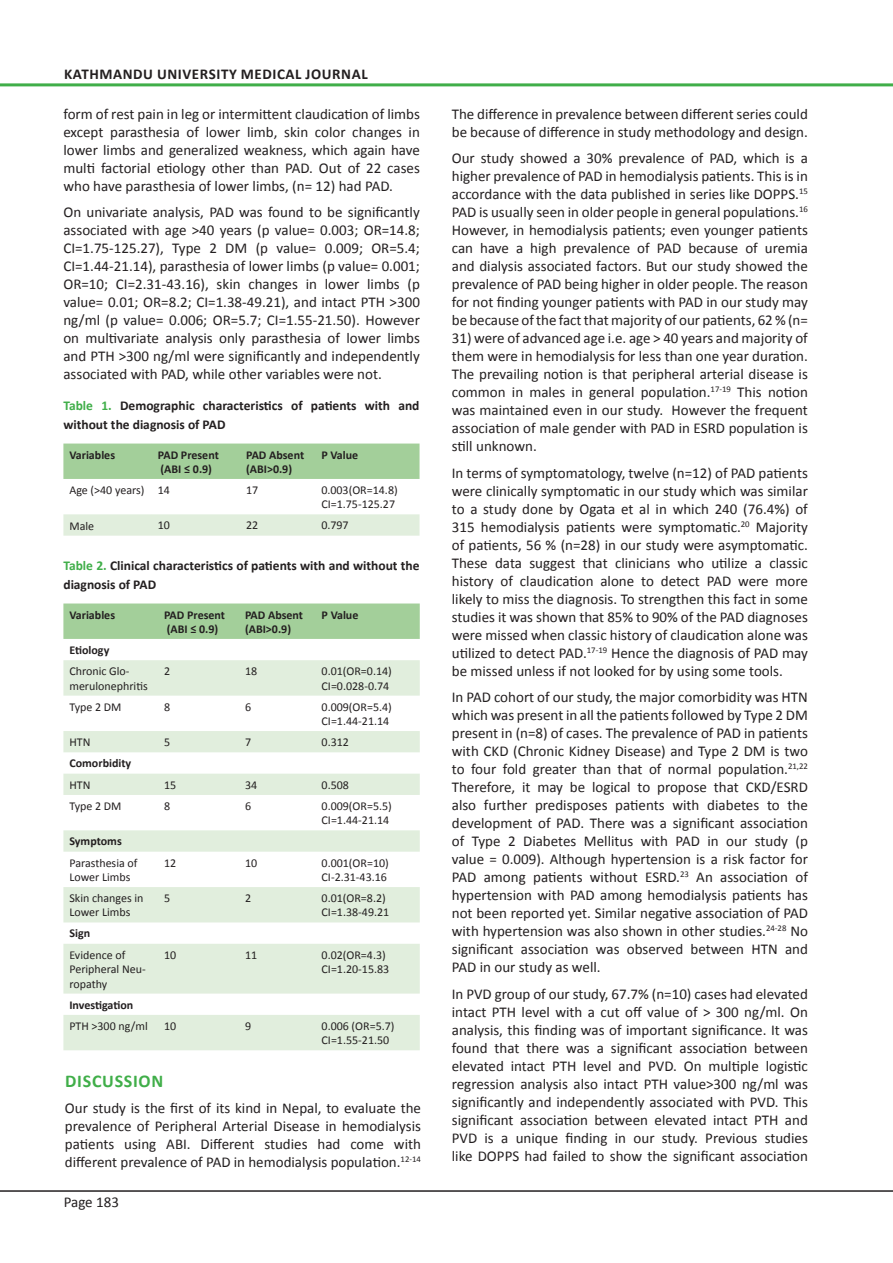
<style>
.page{position:relative;width:893px;height:1263px;background:#fff}
.page>*{position:absolute;margin:0;border:0;box-sizing:border-box;transform-origin:0 0}
.Normal_Text{font:700 18px "Calibri";letter-spacing:.04em;color:#40ae49}
.Normal_Text-2{font:15px/18px "Calibri";color:#231f20;text-align:justify}
.t1{font:700 15px "Calibri";letter-spacing:.04em;color:#231f20}
.Table_Figure_Legend{font:700 13.5px/18.8px "Calibri";color:#231f20}
.Table_Text{font:12px/14.4px "Calibri";color:#231f20}
.Table_Text-2{font:700 12px/14.4px "Calibri";color:#231f20}
.s1{color:#40ae49}
</style>
<div class="page">
<hr style="left:0;top:1190px;width:893px;height:2px;background:#231f20">
<hr style="left:0;top:83px;width:893px;height:3px;background:#40ae49">
<div style="left:63px;top:443px;width:357px;height:36px;background:#a3cf9a"></div>
<svg style="left:63px;top:514px;width:357px;height:22px;background:#e1eede"></svg>
<div style="left:63px;top:603px;width:357px;height:36px;background:#a3cf9a"></div>
<svg style="left:63px;top:660px;width:357px;height:390px;fill:#e1eedd"></svg>
<p class="t1" style="left:64px;top:64px;width:305px">KATHMANDU UNIVERSITY MEDICAL JOURNAL</p>
<p class="Normal_Text-2" style="left:63px;top:105px;width:358px">form of rest pain in leg or intermittent claudication of limbs except parasthesia of lower limb, skin color changes in lower limbs and generalized weakness, which again have multi factorial etiology other than PAD. Out of 22 cases who have parasthesia of lower limbs, (n= 12) had PAD.</p>
<p class="Normal_Text-2" style="left:63px;top:203px;width:358px">On univariate analysis, PAD was found to be significantly associated with age &gt;40 years (p value= 0.003; OR=14.8; CI=1.75-125.27), Type 2 DM (p value= 0.009; OR=5.4; CI=1.44-21.14), parasthesia of lower limbs (p value= 0.001; OR=10; CI=2.31-43.16), skin changes in lower limbs (p value= 0.01; OR=8.2; CI=1.38-49.21), and intact PTH &gt;300 ng/ml (p value= 0.006; OR=5.7; CI=1.55-21.50). However on multivariate analysis only parasthesia of lower limbs and PTH &gt;300 ng/ml were significantly and independently associated with PAD, while other variables were not.</p>
<p class="Table_Figure_Legend" style="left:63px;top:396px;width:358px"><span class="s1">Table 1.</span> Demographic characteristics of patients with and without the diagnosis of PAD</p>
<p class="Table_Text-2" style="left:69px;top:447px;width:47px">Variables</p>
<p class="Table_Text-2" style="left:158px;top:447px;width:62px">PAD Present</p>
<p class="Table_Text-2" style="left:161px;top:462px;width:53px">(ABI ≤ 0.9)</p>
<p class="Table_Text-2" style="left:246px;top:447px;width:60px">PAD Absent (ABI&gt;0.9)</p>
<p class="Table_Text-2" style="left:321px;top:447px;width:38px">P Value</p>
<p class="Table_Text" style="left:69px;top:483px;width:76px">Age (&gt;40 years)</p>
<p class="Table_Text" style="left:158px;top:483px;width:14px">14</p>
<p class="Table_Text" style="left:246px;top:483px;width:14px">17</p>
<p class="Table_Text" style="left:321px;top:483px;width:78px">0.003(OR=14.8)</p>
<p class="Table_Text" style="left:321px;top:497px;width:75px">CI=1.75-125.27</p>
<p class="Table_Text" style="left:69px;top:518px;width:26px">Male</p>
<p class="Table_Text" style="left:158px;top:518px;width:14px">10</p>
<p class="Table_Text" style="left:246px;top:518px;width:14px">22</p>
<p class="Table_Text" style="left:321px;top:518px;width:29px">0.797</p>
<p class="Table_Figure_Legend" style="left:63px;top:556px;width:358px"><span class="s1">Table 2.</span> Clinical characteristics of patients with and without the diagnosis of PAD</p>
<p class="Table_Text-2" style="left:69px;top:607px;width:47px">Variables</p>
<p class="Table_Text-2" style="left:164px;top:607px;width:62px">PAD Present</p>
<p class="Table_Text-2" style="left:167px;top:622px;width:53px">(ABI ≤ 0.9)</p>
<p class="Table_Text-2" style="left:245px;top:607px;width:60px">PAD Absent (ABI&gt;0.9)</p>
<p class="Table_Text-2" style="left:322px;top:607px;width:38px">P Value</p>
<p class="Table_Text-2" style="left:69px;top:643px;width:41px">Etiology</p>
<p class="Table_Text" style="left:69px;top:664px;width:80px">Chronic Glo&shy;merulonephritis</p>
<p class="Table_Text" style="left:164px;top:664px;width:8px">2</p>
<p class="Table_Text" style="left:245px;top:664px;width:14px">18</p>
<p class="Table_Text" style="left:322px;top:664px;width:72px">0.01(OR=0.14)</p>
<p class="Table_Text" style="left:322px;top:678px;width:69px">CI=0.028-0.74</p>
<p class="Table_Text" style="left:69px;top:699px;width:54px">Type 2 DM</p>
<p class="Table_Text" style="left:164px;top:699px;width:8px">8</p>
<p class="Table_Text" style="left:245px;top:699px;width:8px">6</p>
<p class="Table_Text" style="left:322px;top:699px;width:72px">0.009(OR=5.4)</p>
<p class="Table_Text" style="left:322px;top:714px;width:69px">CI=1.44-21.14</p>
<p class="Table_Text" style="left:69px;top:735px;width:23px">HTN</p>
<p class="Table_Text" style="left:164px;top:735px;width:8px">5</p>
<p class="Table_Text" style="left:245px;top:735px;width:8px">7</p>
<p class="Table_Text" style="left:322px;top:735px;width:29px">0.312</p>
<p class="Table_Text-2" style="left:69px;top:756px;width:63px">Comorbidity</p>
<p class="Table_Text" style="left:69px;top:777px;width:23px">HTN</p>
<p class="Table_Text" style="left:164px;top:777px;width:14px">15</p>
<p class="Table_Text" style="left:245px;top:777px;width:14px">34</p>
<p class="Table_Text" style="left:322px;top:777px;width:29px">0.508</p>
<p class="Table_Text" style="left:69px;top:799px;width:54px">Type 2 DM</p>
<p class="Table_Text" style="left:164px;top:799px;width:8px">8</p>
<p class="Table_Text" style="left:245px;top:799px;width:8px">6</p>
<p class="Table_Text" style="left:322px;top:799px;width:72px">0.009(OR=5.5)</p>
<p class="Table_Text" style="left:322px;top:813px;width:69px">CI=1.44-21.14</p>
<p class="Table_Text-2" style="left:69px;top:834px;width:54px">Symptoms</p>
<p class="Table_Text" style="left:69px;top:855px;width:70px">Parasthesia of<br>Lower Limbs</p>
<p class="Table_Text" style="left:164px;top:855px;width:14px">12</p>
<p class="Table_Text" style="left:245px;top:855px;width:14px">10</p>
<p class="Table_Text" style="left:322px;top:855px;width:69px">0.001(OR=10)</p>
<p class="Table_Text" style="left:322px;top:870px;width:67px">CI-2.31-43.16</p>
<p class="Table_Text" style="left:69px;top:891px;width:76px">Skin changes in<br>Lower Limbs</p>
<p class="Table_Text" style="left:164px;top:891px;width:8px">5</p>
<p class="Table_Text" style="left:245px;top:891px;width:8px">2</p>
<p class="Table_Text" style="left:322px;top:891px;width:66px">0.01(OR=8.2)</p>
<p class="Table_Text" style="left:322px;top:905px;width:69px">CI=1.38-49.21</p>
<p class="Table_Text-2" style="left:69px;top:926px;width:22px">Sign</p>
<p class="Table_Text" style="left:69px;top:948px;width:78px">Evidence of<br>Peripheral Neu&shy;ropathy</p>
<p class="Table_Text" style="left:164px;top:948px;width:14px">10</p>
<p class="Table_Text" style="left:245px;top:948px;width:14px">11</p>
<p class="Table_Text" style="left:322px;top:948px;width:66px">0.02(OR=4.3)</p>
<p class="Table_Text" style="left:322px;top:962px;width:69px">CI=1.20-15.83</p>
<p class="Table_Text-2" style="left:69px;top:997px;width:65px">Investigation</p>
<p class="Table_Text" style="left:69px;top:1019px;width:80px">PTH &gt;300 ng/ml</p>
<p class="Table_Text" style="left:164px;top:1019px;width:14px">10</p>
<p class="Table_Text" style="left:245px;top:1019px;width:8px">9</p>
<p class="Table_Text" style="left:322px;top:1019px;width:74px">0.006 (OR=5.7)</p>
<p class="Table_Text" style="left:322px;top:1033px;width:69px">CI=1.55-21.50</p>
<p class="Normal_Text" style="left:65px;top:1069px;width:100px">DISCUSSION</p>
<p class="Normal_Text-2" style="left:65px;top:1099px;width:358px">Our study is the first of its kind in Nepal, to evaluate the prevalence of Peripheral Arterial Disease in hemodialysis patients using ABI. Different studies had come with different prevalence of PAD in hemodialysis population.<sup>12-14</sup></p>
<p class="Normal_Text-2" style="left:64px;top:1193px;width:57px">Page 183</p>
<p class="Normal_Text-2" style="left:452px;top:105px;width:358px">The difference in prevalence between different series could be because of difference in study methodology and design.</p>
<p class="Normal_Text-2" style="left:452px;top:149px;width:358px">Our study showed a 30% prevalence of PAD, which is a higher prevalence of PAD in hemodialysis patients. This is in accordance with the data published in series like DOPPS.<sup>15<br></sup>PAD is usually seen in older people in general populations.<sup>16<br></sup>However, in hemodialysis patients; even younger patients can have a high prevalence of PAD because of uremia and dialysis associated factors. But our study showed the prevalence of PAD being higher in older people. The reason for not finding younger patients with PAD in our study may be because of the fact that majority of our patients, 62 % (n=</p>
<p class="Normal_Text-2" style="left:452px;top:329px;width:358px">31) were of advanced age i.e. age &gt; 40 years and majority of them were in hemodialysis for less than one year duration.<br>The prevailing notion is that peripheral arterial disease is common in males in general population.<sup>17-19</sup> This notion was maintained even in our study. However the frequent association of male gender with PAD in ESRD population is still unknown.</p>
<p class="Normal_Text-2" style="left:452px;top:464px;width:358px">In terms of symptomatology, twelve (n=12) of PAD patients were clinically symptomatic in our study which was similar to a study done by Ogata et al in which 240 (76.4%) of 315 hemodialysis patients were symptomatic.<sup>20</sup> Majority of patients, 56 % (n=28) in our study were asymptomatic.<br>These data suggest that clinicians who utilize a classic history of claudication alone to detect PAD were more likely to miss the diagnosis. To strengthen this fact in some studies it was shown that 85% to 90% of the PAD diagnoses were missed when classic history of claudication alone was utilized to detect PAD.<sup>17-19</sup> Hence the diagnosis of PAD may be missed unless if not looked for by using some tools.</p>
<p class="Normal_Text-2" style="left:452px;top:688px;width:358px">In PAD cohort of our study, the major comorbidity was HTN which was present in all the patients followed by Type 2 DM present in (n=8) of cases. The prevalence of PAD in patients with CKD (Chronic Kidney Disease) and Type 2 DM is two to four fold greater than that of normal population.<sup>21,22<br></sup>Therefore, it may be logical to propose that CKD/ESRD also further predisposes patients with diabetes to the development of PAD. There was a significant association of Type 2 Diabetes Mellitus with PAD in our study (p value = 0.009). Although hypertension is a risk factor for PAD among patients without ESRD.<sup>23</sup> An association of hypertension with PAD among hemodialysis patients has not been reported yet. Similar negative association of PAD with hypertension was also shown in other studies.<sup>24-28</sup> No significant association was observed between HTN and PAD in our study as well.</p>
<p class="Normal_Text-2" style="left:452px;top:985px;width:358px">In PVD group of our study, 67.7% (n=10) cases had elevated intact PTH level with a cut off value of &gt; 300 ng/ml. On analysis, this finding was of important significance. It was found that there was a significant association between elevated intact PTH level and PVD. On multiple logistic regression analysis also intact PTH value&gt;300 ng/ml was significantly and independently associated with PVD. This significant association between elevated intact PTH and PVD is a unique finding in our study. Previous studies like DOPPS had failed to show the significant association</p>
</div>
